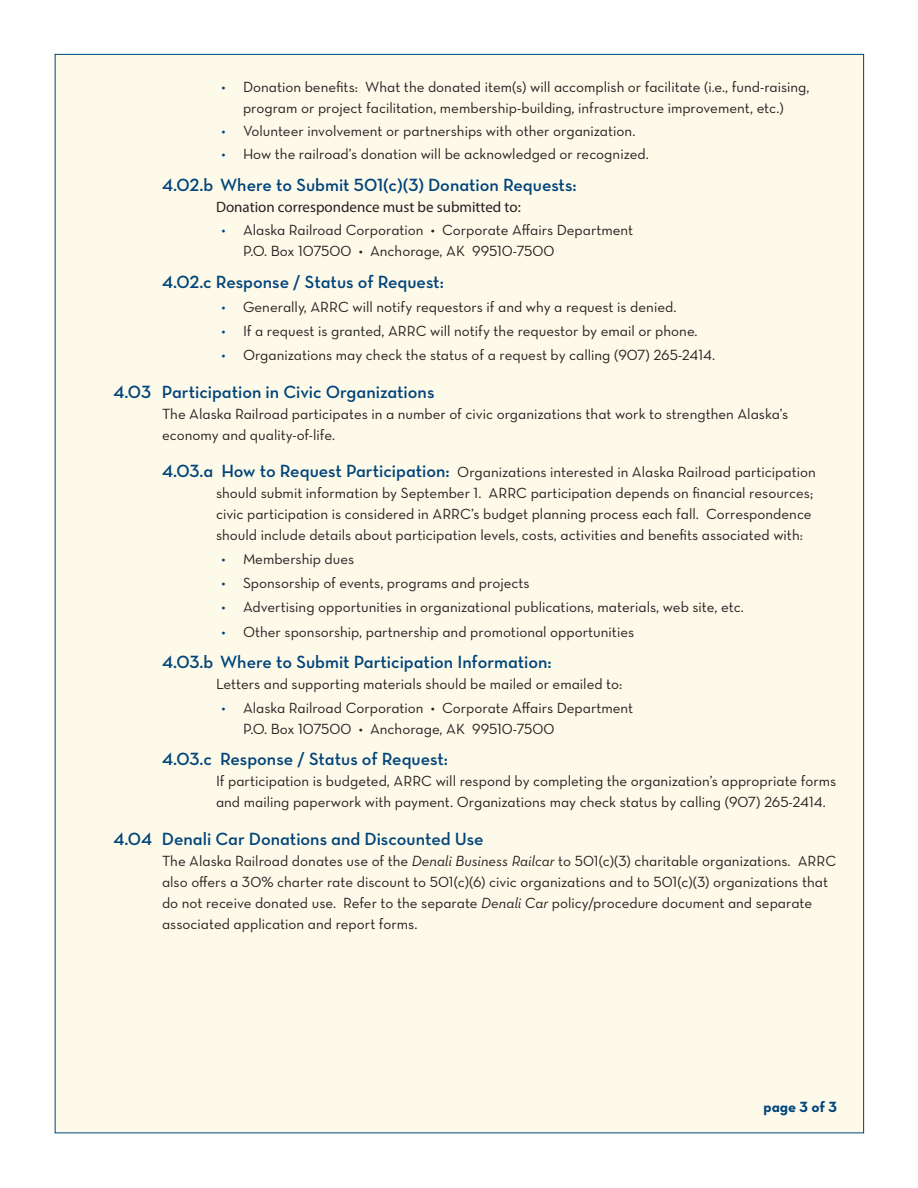
<style>
.page{position:relative;width:918px;height:1188px;background:#fff}
.page>*{position:absolute;margin:0;border:0;box-sizing:border-box;transform-origin:0 0}
.Policy_Subhead_Inden{font:18px "Neutra Text Demi Alt";color:#00447b}
.Policy_Subhead_level{font:18px "Neutra Text Demi Alt";color:#00447b}
.Policy_Subhead_Inden-2{font:15px/21px "Neutra Text Book Alt";color:#231f20}
.Policy_Body_Text{font:15px/21px "Neutra Text Book Alt";color:#231f20}
.Policy_Subhead_Inden-3{font:15px "Myriad Pro";color:#231f20}
.Policy_Body_Text-2{font:15px "Neutra Text Bold Alt";color:#00447b}
.s1{color:#00447b}
.s2{font-family:"Neutra Text Demi Alt";font-size:18px;color:#00447b}
.s3{font-family:"Neutra Text Book Italic Alt"}
</style>
<div class="page">
<div style="left:55px;top:54px;width:809px;height:1079px;background:#fefae9;border:1px solid #00447b"></div>
<p class="Policy_Subhead_Inden-2" style="left:221px;top:76px;width:590px;text-align:center"><span class="s1">•</span> Donation benefits: What the donated item(s) will accomplish or facilitate (i.e., fund-raising, program or project facilitation, membership-building, infrastructure improvement, etc.)</p>
<p class="Policy_Subhead_Inden-2" style="left:221px;top:120px;width:415px"><span class="s1">•</span> Volunteer involvement or partnerships with other organization.</p>
<p class="Policy_Subhead_Inden-2" style="left:221px;top:143px;width:429px"><span class="s1">•</span> How the railroad’s donation will be acknowledged or recognized.</p>
<p class="Policy_Subhead_Inden" style="left:162px;top:173px;width:416px">4.02.b Where to Submit 501(c)(3) Donation Requests:</p>
<p class="Policy_Subhead_Inden-3" style="left:216px;top:197px;width:306px">Donation correspondence must be submitted to:</p>
<p class="Policy_Subhead_Inden-2" style="left:243px;top:219px;width:392px;text-indent:-22px"><span class="s1">•</span> Alaska Railroad Corporation • Corporate Affairs Department<br>P.O. Box 107500 • Anchorage, AK 99510-7500</p>
<p class="Policy_Subhead_Inden" style="left:162px;top:270px;width:283px">4.02.c Response / Status of Request:</p>
<p class="Policy_Subhead_Inden-2" style="left:221px;top:296px;width:456px"><span class="s1">•</span> Generally, ARRC will notify requestors if and why a request is denied.</p>
<p class="Policy_Subhead_Inden-2" style="left:221px;top:320px;width:478px"><span class="s1">•</span> If a request is granted, ARRC will notify the requestor by email or phone.</p>
<p class="Policy_Subhead_Inden-2" style="left:221px;top:344px;width:495px"><span class="s1">•</span> Organizations may check the status of a request by calling (907) 265-2414.</p>
<p class="Policy_Subhead_level" style="left:113px;top:380px;width:323px">4.03 Participation in Civic Organizations</p>
<p class="Policy_Body_Text" style="left:162px;top:403px;width:628px">The Alaska Railroad participates in a number of civic organizations that work to strengthen Alaska’s economy and quality-of-life.</p>
<p class="Policy_Subhead_Inden-2" style="left:216px;top:461px;width:601px;text-indent:-54px"><span class="s2">4.03.a How to Request Participation:</span> Organizations interested in Alaska Railroad participation should submit information by September 1. ARRC participation depends on financial resources; civic participation is considered in ARRC’s budget planning process each fall. Correspondence should include details about participation levels, costs, activities and benefits associated with:</p>
<p class="Policy_Subhead_Inden-2" style="left:221px;top:548px;width:134px"><span class="s1">•</span> Membership dues</p>
<p class="Policy_Subhead_Inden-2" style="left:221px;top:572px;width:310px"><span class="s1">•</span> Sponsorship of events, programs and projects</p>
<p class="Policy_Subhead_Inden-2" style="left:221px;top:597px;width:524px"><span class="s1">•</span> Advertising opportunities in organizational publications, materials, web site, etc.</p>
<p class="Policy_Subhead_Inden-2" style="left:221px;top:621px;width:414px"><span class="s1">•</span> Other sponsorship, partnership and promotional opportunities</p>
<p class="Policy_Subhead_Inden" style="left:162px;top:651px;width:391px">4.03.b Where to Submit Participation Information:</p>
<p class="Policy_Subhead_Inden-2" style="left:216px;top:674px;width:408px">Letters and supporting materials should be mailed or emailed to:</p>
<p class="Policy_Subhead_Inden-2" style="left:243px;top:697px;width:392px;text-indent:-22px"><span class="s1">•</span> Alaska Railroad Corporation • Corporate Affairs Department<br>P.O. Box 107500 • Anchorage, AK 99510-7500</p>
<p class="Policy_Subhead_Inden" style="left:162px;top:748px;width:288px">4.03.c Response / Status of Request:</p>
<p class="Policy_Subhead_Inden-2" style="left:216px;top:771px;width:622px">If participation is budgeted, ARRC will respond by completing the organization’s appropriate forms and mailing paperwork with payment. Organizations may check status by calling (907) 265-2414.</p>
<p class="Policy_Subhead_level" style="left:113px;top:827px;width:372px">4.04 Denali Car Donations and Discounted Use</p>
<p class="Policy_Body_Text" style="left:162px;top:850px;width:676px">The Alaska Railroad donates use of the <span class="s3">Denali Business Railcar</span> to 501(c)(3) charitable organizations. ARRC also offers a 30% charter rate discount to 501(c)(6) civic organizations and to 501(c)(3) organizations that do not receive donated use. Refer to the separate <span class="s3">Denali Car</span> policy/procedure document and separate associated application and report forms.</p>
<p class="Policy_Body_Text-2" style="left:764px;top:1098px;width:75px">page 3 of 3</p>
</div>
